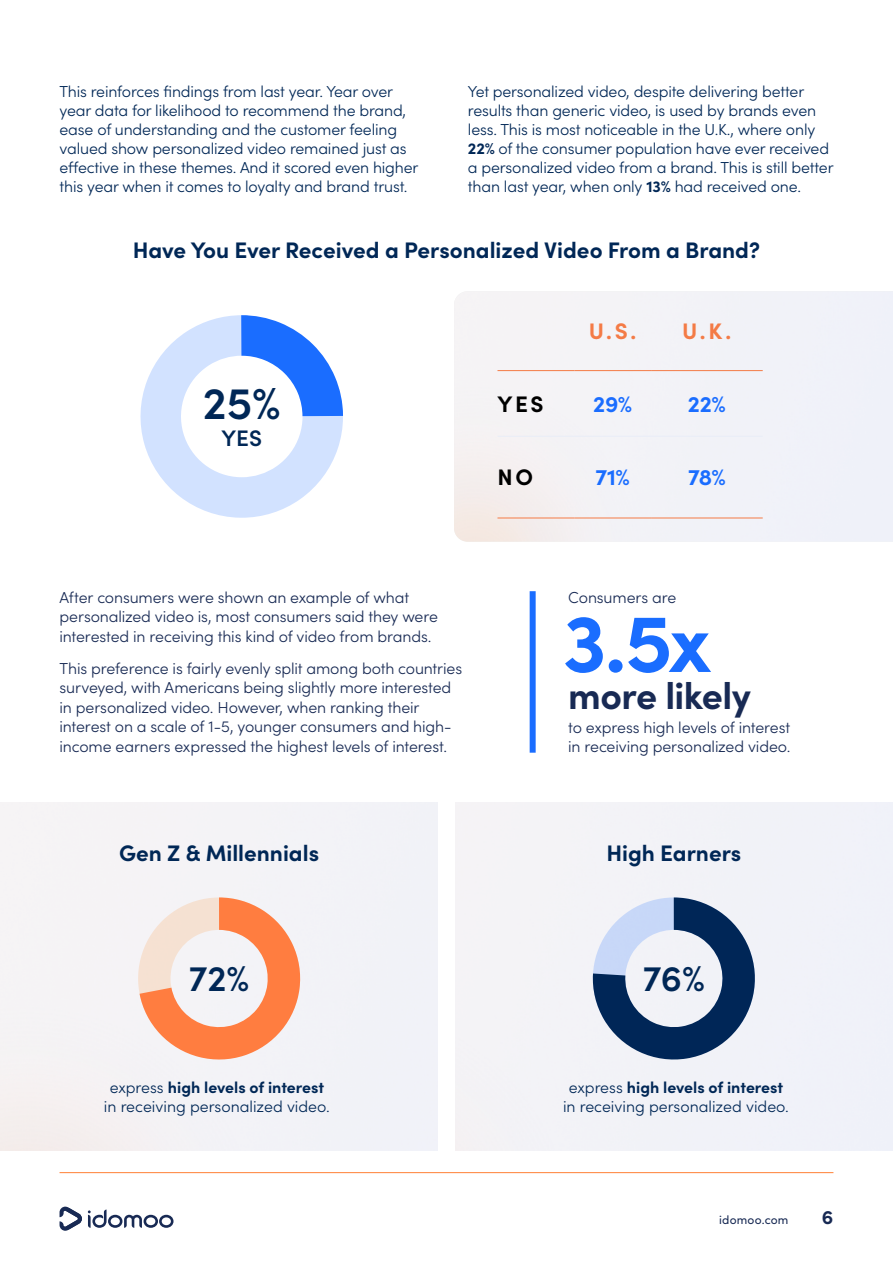
<style>
.page{position:relative;width:893px;height:1263px;background:#fff}
.page>*{position:absolute;margin:0;border:0;box-sizing:border-box;transform-origin:0 0}
.t1{font:700 82.5px "Sofia Pro";color:#1a6dff}
.t2{font:600 45px "Sofia Pro";color:#002756}
.t3{font:700 37.5px "Sofia Pro";letter-spacing:-.015em;color:#182a54}
.t4{font:600 36px "Sofia Pro";color:#002756}
.t5{font:700 22.5px "Sofia Pro";color:#002756}
.t6{font:700 22.5px "Sofia Pro";letter-spacing:-.01em;color:#1a6dff}
.t7{font:700 22.5px "Sofia Pro";color:#f47b46}
.t8{font:700 22.5px "Sofia Pro";color:#000}
.t9{font:600 22.5px "Sofia Pro";color:#002756}
.t10{font:700 19.5px "Sofia Pro";color:#172953}
.t11{font:300 15.9px/19px "Sofia Pro";letter-spacing:-.01em;color:#002756}
.t12{font:300 15.9px/19.5px "Sofia Pro";letter-spacing:-.01em;color:#182a54}
.t13{font:12px "Sofia Pro";letter-spacing:.015em;color:#172953}
.s1{font-weight:700}
</style>
<div class="page">
<hr style="left:497px;top:436px;width:77px;height:1px;background:#e9edf7">
<hr style="left:497px;top:518px;width:77px;height:1px;background:#f47b46">
<hr style="left:574px;top:518px;width:77px;height:1px;background:#f47b46">
<hr style="left:651px;top:518px;width:112px;height:1px;background:#f47b46">
<hr style="left:574px;top:436px;width:77px;height:1px;background:#e9edf7">
<hr style="left:651px;top:436px;width:112px;height:1px;background:#e9edf7">
<hr style="left:497px;top:370px;width:77px;height:1px;background:#f47b46">
<hr style="left:574px;top:370px;width:77px;height:1px;background:#f47b46">
<hr style="left:651px;top:370px;width:112px;height:1px;background:#f47b46">
<svg style="left:140px;top:315px;width:203px;height:203px"></svg>
<svg style="left:138px;top:897px;width:163px;height:164px"></svg>
<svg style="left:592px;top:897px;width:164px;height:164px"></svg>
<div style="left:530px;top:591px;width:6px;height:162px;background:#1a6dff"></div>
<svg style="left:60px;top:1206px;width:22px;height:25px"></svg>
<svg style="left:88px;top:1209px;width:86px;height:19px"></svg>
<hr style="left:60px;top:1172px;width:773px;height:1px;background:#ff8136">
<p class="t11" style="left:60px;top:81px;width:360px">This reinforces findings from last year. Year over year data for likelihood to recommend the brand, ease of understanding and the customer feeling valued show personalized video remained just as effective in these themes. And it scored even higher this year when it comes to loyalty and brand trust.</p>
<p class="t11" style="left:468px;top:81px;width:367px">Yet personalized video, despite delivering better results than generic video, is used by brands even less. This is most noticeable in the U.K., where only <span class="s1">22%</span> of the consumer population have ever received a personalized video from a brand. This is still better than last year, when only <span class="s1">13%</span> had received one.</p>
<h3 class="t5" style="left:133px;top:233px;width:629px">Have You Ever Received a Personalized Video From a Brand?</h3>
<h2 class="t2" style="left:203px;top:369px;width:79px">25%</h2>
<h3 class="t9" style="left:221px;top:421px;width:42px">YES</h3>
<h3 class="t7" style="left:589px;top:314px;width:50px">U.S.</h3>
<h3 class="t7" style="left:682px;top:314px;width:51px">U.K.</h3>
<h3 class="t8" style="left:498px;top:386px;width:48px">YES</h3>
<h3 class="t6" style="left:593px;top:386px;width:41px">29%</h3>
<h3 class="t6" style="left:688px;top:386px;width:39px">22%</h3>
<h3 class="t8" style="left:498px;top:460px;width:37px">NO</h3>
<h3 class="t6" style="left:595px;top:460px;width:36px">71%</h3>
<h3 class="t6" style="left:688px;top:460px;width:39px">78%</h3>
<p class="t12" style="left:60px;top:586px;width:380px">After consumers were shown an example of what personalized video is, most consumers said they were interested in receiving this kind of video from brands.</p>
<p class="t12" style="left:60px;top:658px;width:404px">This preference is fairly evenly split among both countries surveyed, with Americans being slightly more interested in personalized video. However, when ranking their interest on a scale of 1-5, younger consumers and high&shy;income earners expressed the highest levels of interest.</p>
<p class="t12" style="left:568px;top:586px;width:110px">Consumers are</p>
<h1 class="t1" style="left:563px;top:579px;width:150px">3.5x</h1>
<h3 class="t3" style="left:568px;top:667px;width:184px">more likely</h3>
<p class="t12" style="left:568px;top:717px;width:224px;line-height:19px">to express high levels of interest in receiving personalized video.</p>
<h3 class="t5" style="left:119px;top:836px;width:202px">Gen Z &amp; Millennials</h3>
<h3 class="t5" style="left:606px;top:836px;width:136px">High Earners</h3>
<h3 class="t4" style="left:189px;top:952px;width:62px">72%</h3>
<h3 class="t4" style="left:643px;top:952px;width:64px">76%</h3>
<p class="t11" style="left:104px;top:1077px;width:227px;text-align:center">express <span class="s1">high levels of interest </span>in receiving personalized video.</p>
<p class="t11" style="left:563px;top:1077px;width:227px;text-align:center">express <span class="s1">high levels of interest </span>in receiving personalized video.</p>
<p class="t13" style="left:719px;top:1211px;width:71px">idomoo.com</p>
<p class="t10" style="left:822px;top:1202px;width:13px">6</p>
</div>
